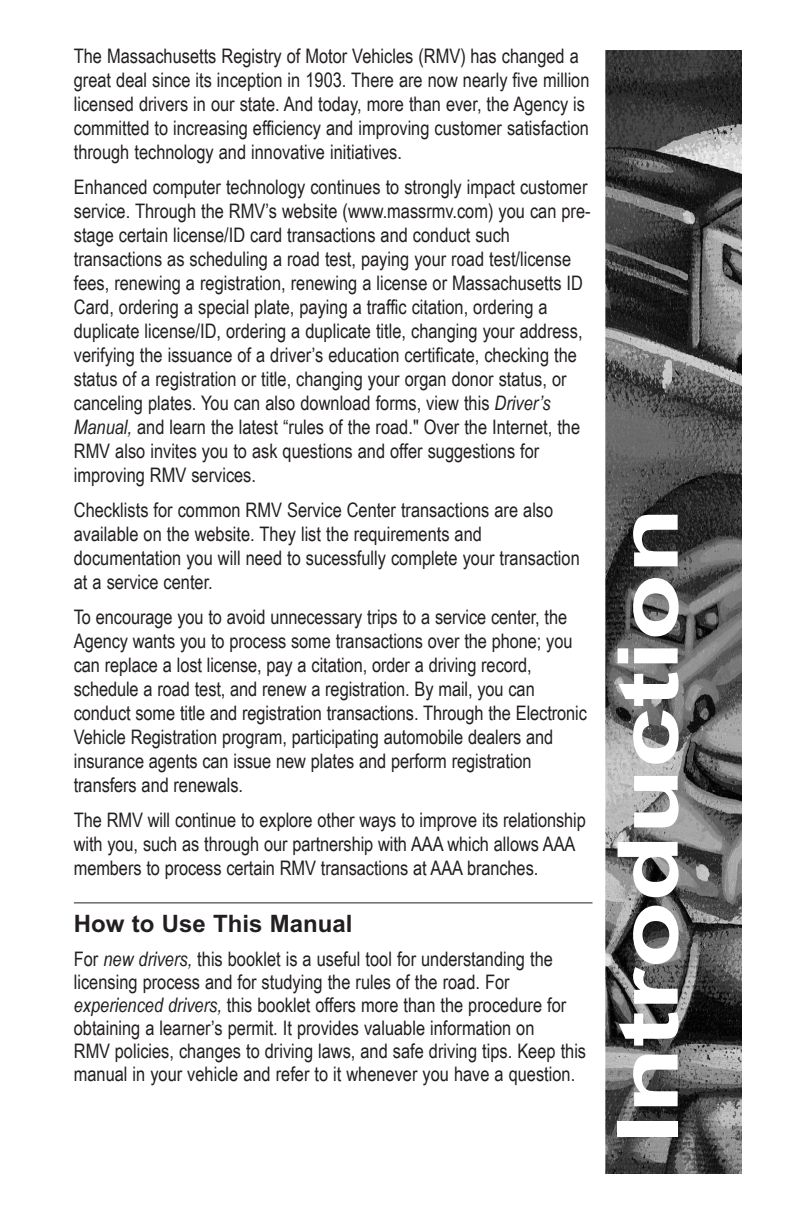
<style>
.page{position:relative;width:792px;height:1224px;background:#fff}
.page>*{position:absolute;margin:0;border:0;box-sizing:border-box;transform-origin:0 0}
.chap_num_-_H1{font:700 84px "Arial";color:#fff;scale:1.3 1}
.head_2_-_H3{font:700 24px "Arial";color:#231f20}
.body_text_-_P{font:20px/24px "Arial Narrow";color:#231f20}
.s1{font-style:italic}
</style>
<div class="page">
<img style="left:606px;top:51px;width:135px;height:1122px">
<div style="left:603px;top:48px;width:141px;height:1128px;border:2px solid #fff"></div>
<hr style="left:74px;top:902px;width:519px;height:1px;background:#231f20">
<p class="body_text_-_P" style="left:74px;top:44px;width:517px">The Massachusetts Registry of Motor Vehicles (RMV) has changed a great deal since its inception in 1903. There are now nearly five million licensed drivers in our state. And today, more than ever, the Agency is committed to increasing efficiency and improving customer satisfaction through technology and innovative initiatives.</p>
<p class="body_text_-_P" style="left:74px;top:174px;width:518px">Enhanced computer technology continues to strongly impact customer service. Through the RMV’s website (www.massrmv.com) you can pre&shy;stage certain license/ID card transactions and conduct such transactions as scheduling a road test, paying your road test/license fees, renewing a registration, renewing a license or Massachusetts ID Card, ordering a special plate, paying a traffic citation, ordering a duplicate license/ID, ordering a duplicate title, changing your address, verifying the issuance of a driver’s education certificate, checking the status of a registration or title, changing your organ donor status, or canceling plates. You can also download forms, view this <span class="s1">Driver’s Manual,</span> and learn the latest “rules of the road." Over the Internet, the RMV also invites you to ask questions and offer suggestions for improving RMV services.</p>
<p class="body_text_-_P" style="left:74px;top:497px;width:507px">Checklists for common RMV Service Center transactions are also available on the website. They list the requirements and documentation you will need to sucessfully complete your transaction at a service center.</p>
<p class="body_text_-_P" style="left:74px;top:604px;width:515px">To encourage you to avoid unnecessary trips to a service center, the Agency wants you to process some transactions over the phone; you can replace a lost license, pay a citation, order a driving record, schedule a road test, and renew a registration. By mail, you can conduct some title and registration transactions. Through the Electronic Vehicle Registration program, participating automobile dealers and insurance agents can issue new plates and perform registration transfers and renewals.</p>
<p class="body_text_-_P" style="left:74px;top:807px;width:514px">The RMV will continue to explore other ways to improve its relationship with you, such as through our partnership with AAA which allows AAA members to process certain RMV transactions at AAA branches.</p>
<h3 class="head_2_-_H3" style="left:74px;top:908px;width:280px">How to Use This Manual</h3>
<p class="body_text_-_P" style="left:74px;top:947px;width:514px;line-height:23px">For <span class="s1">new drivers,</span> this booklet is a useful tool for understanding the licensing process and for studying the rules of the road. For <span class="s1">experienced drivers,</span> this booklet offers more than the procedure for obtaining a learner’s permit. It provides valuable information on<br>RMV policies, changes to driving laws, and safe driving tips. Keep this manual in your vehicle and refer to it whenever you have a question.</p>
<h1 class="chap_num_-_H1" style="left:593px;top:1144px;width:491px;rotate:-90deg">Introduction</h1>
</div>
